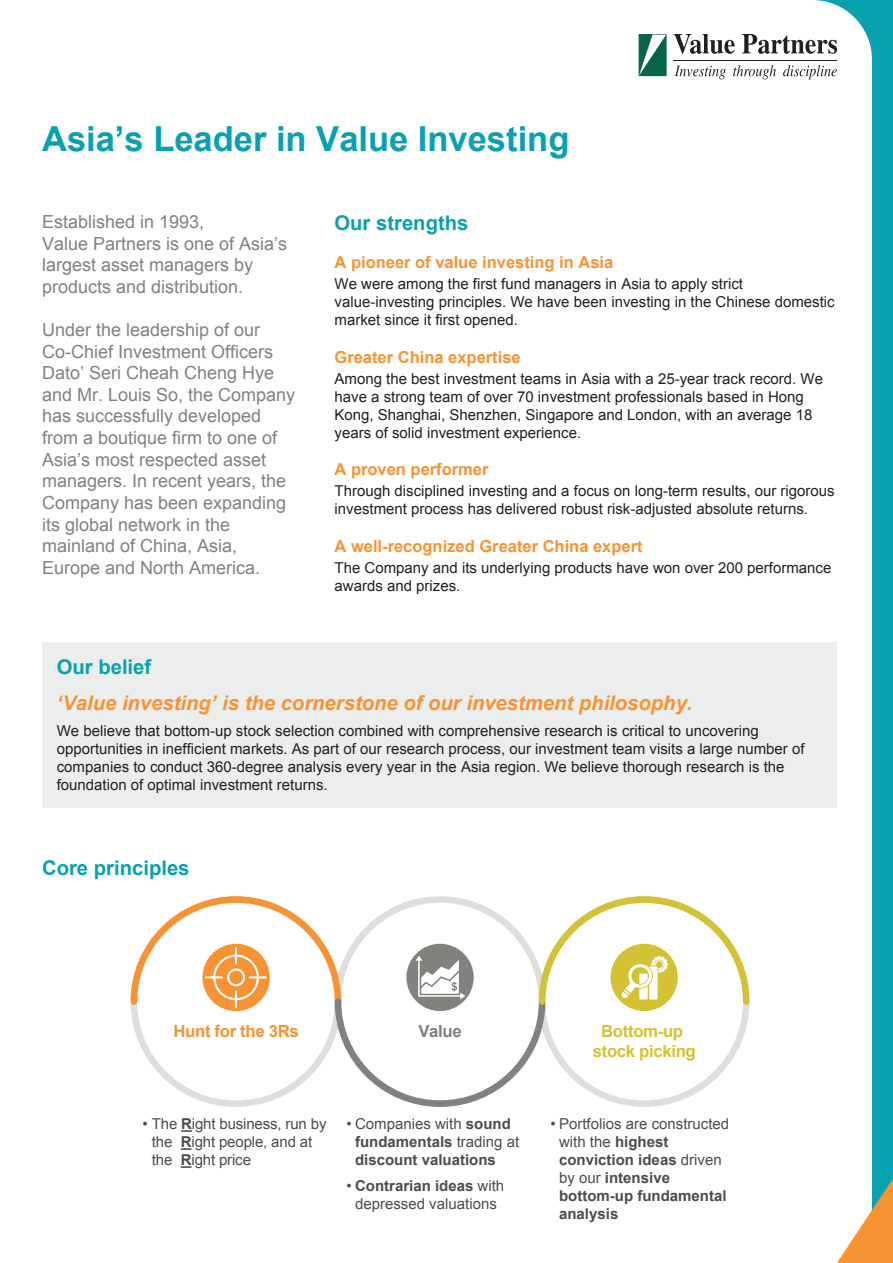
<style>
.page{position:relative;width:893px;height:1263px;background:#fff}
.page>*{position:absolute;margin:0;border:0;box-sizing:border-box;transform-origin:0 0}
.t1{font:700 34.5px "Arial";color:#08a1b0}
.t2{font:italic 700 20.25px "Arial";color:#f79332}
.t3{font:700 20.25px "Arial";color:#08a1b0}
.t4{font:18px/21.6px "Arial";color:#7f827d}
.t5{font:700 16.8px/20.1px "Arial";letter-spacing:-.02em;color:#d4c134;text-align:center}
.t6{font:700 16.8px "Arial";letter-spacing:-.02em;color:#f79332}
.t7{font:700 16.8px "Arial";letter-spacing:-.02em;color:#7f827d}
.t8{font:700 16.5px "Arial";color:#f79332}
.t9{font:15px/18px "Arial";color:#231f20}
.t10{font:700 15px/18px "Arial";color:#4b4c4d}
.t11{font:15px/18px "Arial";letter-spacing:-.01em;color:#4b4c4d}
.s1{font-weight:700}
.s2{font-weight:400}
</style>
<div class="page">
<div style="left:42px;top:642px;width:795px;height:165px;background:#eceded"></div>
<svg style="left:181px;top:1130px;width:11px;height:2px"></svg>
<svg style="left:181px;top:1148px;width:10px;height:2px"></svg>
<svg style="left:181px;top:1166px;width:10px;height:2px"></svg>
<svg style="left:130px;top:896px;width:620px;height:211px"></svg>
<svg style="left:812px;top:0;width:81px;height:1179px"></svg>
<svg style="left:837px;top:1179px;width:56px;height:84px"></svg>
<svg style="left:673px;top:34px;width:62px;height:20px"></svg>
<svg style="left:742px;top:34px;width:95px;height:20px"></svg>
<svg style="left:675px;top:66px;width:51px;height:13px"></svg>
<svg style="left:733px;top:65px;width:43px;height:14px"></svg>
<svg style="left:783px;top:65px;width:54px;height:14px"></svg>
<hr style="left:673px;top:60px;width:164px;height:1px;background:#231f20">
<svg style="left:639px;top:34px;width:28px;height:42px"></svg>
<h1 class="t1" style="left:42px;top:116px;width:529px">Asia’s Leader in Value Investing</h1>
<p class="t4" style="left:42px;top:211px;width:247px">Established in 1993,<br>Value Partners is one of Asia’s largest asset managers by products and distribution.</p>
<p class="t4" style="left:42px;top:319px;width:255px">Under the leadership of our<br>Co-Chief Investment Officers<br>Dato’ Seri Cheah Cheng Hye and Mr. Louis So, the Company has successfully developed from a boutique firm to one of<br>Asia’s most respected asset managers. In recent years, the<br>Company has been expanding its global network in the mainland of China, Asia,<br>Europe and North America.</p>
<h2 class="t3" style="left:334px;top:209px;width:135px">Our strengths</h2>
<p class="t8" style="left:334px;top:251px;width:280px">A pioneer of value investing in Asia</p>
<p class="t9" style="left:334px;top:275px;width:502px">We were among the first fund managers in Asia to apply strict value-investing principles. We have been investing in the Chinese domestic market since it first opened.</p>
<p class="t8" style="left:334px;top:346px;width:188px">Greater China expertise</p>
<p class="t9" style="left:334px;top:369px;width:490px">Among the best investment teams in Asia with a 25-year track record. We have a strong team of over 70 investment professionals based in Hong Kong, Shanghai, Shenzhen, Singapore and London, with an average 18 years of solid investment experience.</p>
<p class="t8" style="left:334px;top:459px;width:156px">A proven performer</p>
<p class="t9" style="left:334px;top:482px;width:502px">Through disciplined investing and a focus on long-term results, our rigorous investment process has delivered robust risk-adjusted absolute returns.</p>
<p class="t8" style="left:334px;top:535px;width:310px">A well-recognized Greater China expert</p>
<p class="t9" style="left:334px;top:559px;width:498px">The Company and its underlying products have won over 200 performance awards and prizes.</p>
<h2 class="t3" style="left:57px;top:653px;width:96px">Our belief</h2>
<h2 class="t2" style="left:57px;top:689px;width:637px">‘Value investing’ is the cornerstone of our investment philosophy.</h2>
<p class="t9" style="left:57px;top:721px;width:749px">We believe that bottom-up stock selection combined with comprehensive research is critical to uncovering opportunities in inefficient markets. As part of our research process, our investment team visits a large number of companies to conduct 360-degree analysis every year in the Asia region. We believe thorough research is the foundation of optimal investment returns.</p>
<h2 class="t3" style="left:42px;top:854px;width:149px">Core principles</h2>
<p class="t6" style="left:173px;top:1019px;width:127px">Hunt for the 3Rs</p>
<p class="t7" style="left:418px;top:1019px;width:45px">Value</p>
<p class="t5" style="left:593px;top:1021px;width:105px">Bottom-up stock picking</p>
<p class="t11" style="left:152px;top:1115px;width:176px;text-indent:-9px">• The <span class="s1">R</span>ight business, run by the <span class="s1">R</span>ight people, and at the <span class="s1">R</span>ight price</p>
<p class="t10" style="left:355px;top:1115px;width:166px;text-indent:-9px"><span class="s2">• Companies with</span> sound fundamentals <span class="s2">trading at </span>discount valuations</p>
<p class="t11" style="left:347px;top:1177px;width:159px;text-align:center">• <span class="s1">Contrarian ideas</span> with depressed valuations</p>
<p class="t10" style="left:559px;top:1115px;width:172px;text-indent:-9px"><span class="s2">• Portfolios are constructed with the</span> highest conviction ideas <span class="s2">driven by our</span> intensive bottom-up fundamental analysis</p>
</div>
